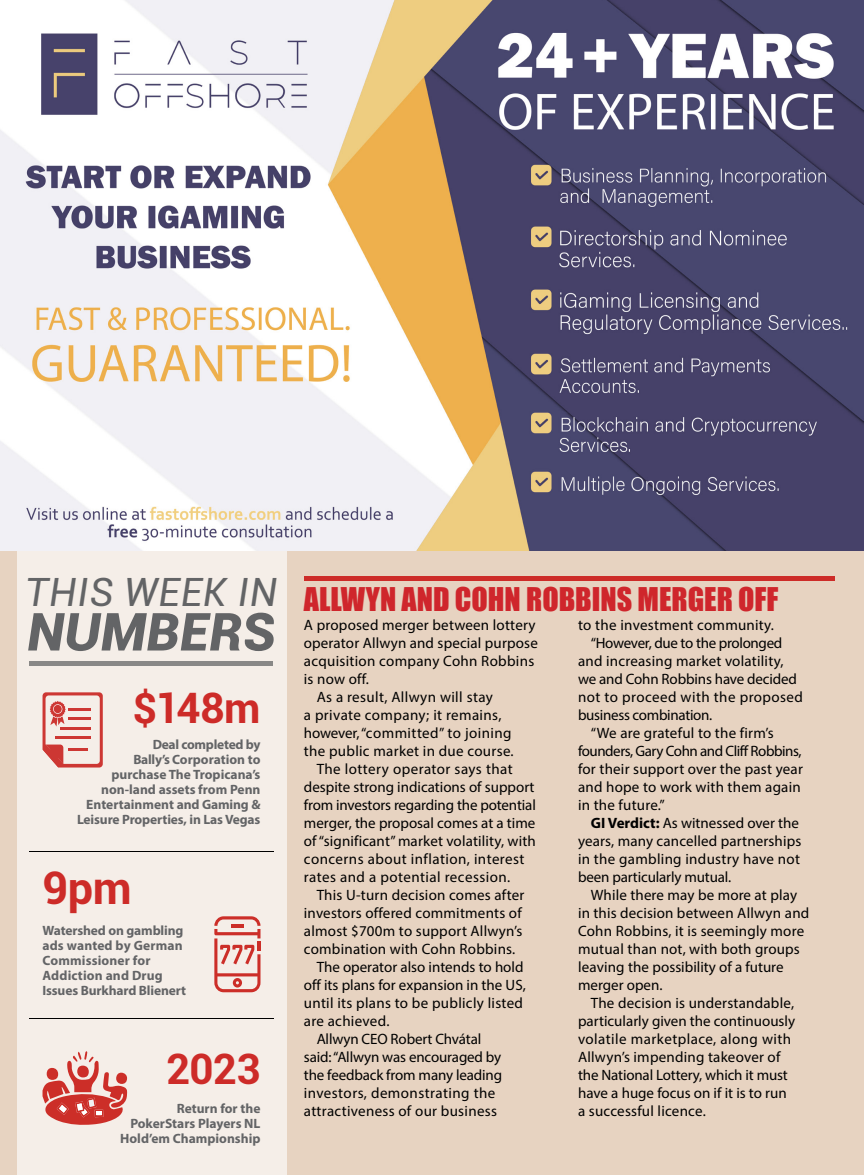
<style>
.page{position:relative;width:864px;height:1175px;background:#fff}
.page>*{position:absolute;margin:0;border:0;box-sizing:border-box;transform-origin:0 0}
.t1{font:italic 900 52.5px "Roboto";color:#636466}
.t2{font:700 45px "Roboto";color:#cd2b28}
.t3{font:700 42px "Roboto";letter-spacing:-.015em;color:#cd2b28}
.t4{font:italic 39px "Roboto";letter-spacing:.02em;color:#636466}
.t5{font:30px "Impact";color:#cf262c}
.t6{font:15px "Myriad Pro";letter-spacing:.015em;color:#000}
.t7{font:15px "Myriad Pro";letter-spacing:-.01em;color:#000}
.t8{font:15px "Myriad Pro";letter-spacing:-.02em;color:#000}
.t9{font:15px "Myriad Pro";letter-spacing:-.03em;color:#000}
.t10{font:700 13.5px/15px "Myriad Pro";color:#636466;text-align:right}
.s1{font-weight:700}
</style>
<div class="page">
<div style="left:0;top:0;width:864px;height:1174px;background:#e7d3c1"></div>
<div style="left:17px;top:0;width:270px;height:1174px;background:#f5eee8"></div>
<img style="left:0;top:0;width:864px;height:550px">
<hr style="left:30px;top:851px;width:244px;height:1px;background:#000">
<hr style="left:30px;top:1018px;width:244px;height:1px;background:#000">
<hr style="left:304px;top:576px;width:530px;height:4px;background:#cd2b28">
<div style="left:29px;top:661px;width:244px;height:5px;background:#898887"></div>
<svg style="left:43px;top:692px;width:60px;height:75px"></svg>
<svg style="left:53px;top:704px;width:9px;height:10px"></svg>
<div style="left:54px;top:705px;width:8px;height:8px;background:#cd3733;border-radius:50%"></div>
<svg style="left:214px;top:916px;width:47px;height:76px"></svg>
<svg style="left:43px;top:1051px;width:84px;height:74px"></svg>
<h3 class="t4" style="left:25px;top:564px;width:253px">THIS WEEK IN</h3>
<h1 class="t1" style="left:27px;top:594px;width:249px">NUMBERS</h1>
<h3 class="t3" style="left:133px;top:678px;width:129px">$148m</h3>
<p class="t10" style="left:77px;top:737px;width:185px">Deal completed by<br>Bally’s Corporation to purchase The Tropicana’s non-land assets from Penn<br>Entertainment and Gaming &amp;<br>Leisure Properties, in Las Vegas</p>
<h2 class="t2" style="left:43px;top:856px;width:91px">9pm</h2>
<p class="t10" style="left:43px;top:922px;width:145px;text-align:left">Watershed on gambling ads wanted by German<br>Commissioner for<br>Addiction and Drug<br>Issues Burkhard Blienert</p>
<h3 class="t3" style="left:166px;top:1039px;width:96px">2023</h3>
<p class="t10" style="left:120px;top:1100px;width:142px">Return for the<br>PokerStars Players NL<br>Hold’em Championship</p>
<h3 class="t5" style="left:304px;top:576px;width:476px">ALLWYN AND COHN ROBBINS MERGER OFF</h3>
<p class="t6" style="left:304px;top:616px;width:233px">A proposed merger between lottery</p>
<p class="t6" style="left:304px;top:634px;width:235px">operator Allwyn and special purpose</p>
<p class="t6" style="left:304px;top:652px;width:232px">acquisition company Cohn Robbins</p>
<p class="t6" style="left:304px;top:670px;width:67px">is now off.</p>
<p class="t6" style="left:317px;top:688px;width:178px">As a result, Allwyn will stay</p>
<p class="t6" style="left:304px;top:706px;width:199px">a private company; it remains,</p>
<p class="t6" style="left:304px;top:724px;width:209px">however, “committed” to joining</p>
<p class="t6" style="left:304px;top:742px;width:211px">the public market in due course.</p>
<p class="t6" style="left:317px;top:760px;width:198px">The lottery operator says that</p>
<p class="t6" style="left:304px;top:778px;width:232px">despite strong indications of support</p>
<p class="t7" style="left:304px;top:796px;width:233px">from investors regarding the potential</p>
<p class="t6" style="left:304px;top:814px;width:233px">merger, the proposal comes at a time</p>
<p class="t6" style="left:304px;top:832px;width:234px">of “significant” market volatility, with</p>
<p class="t6" style="left:304px;top:850px;width:222px">concerns about inflation, interest</p>
<p class="t6" style="left:304px;top:868px;width:208px">rates and a potential recession.</p>
<p class="t6" style="left:317px;top:886px;width:209px">This U-turn decision comes after</p>
<p class="t6" style="left:304px;top:904px;width:219px">investors offered commitments of</p>
<p class="t6" style="left:304px;top:922px;width:220px">almost $700m to support Allwyn’s</p>
<p class="t6" style="left:304px;top:940px;width:213px">combination with Cohn Robbins.</p>
<p class="t6" style="left:317px;top:958px;width:208px">The operator also intends to hold</p>
<p class="t6" style="left:304px;top:976px;width:223px">off its plans for expansion in the US,</p>
<p class="t6" style="left:304px;top:994px;width:221px">until its plans to be publicly listed</p>
<p class="t6" style="left:304px;top:1012px;width:87px">are achieved.</p>
<p class="t7" style="left:317px;top:1030px;width:166px">Allwyn CEO Robert Chvátal</p>
<p class="t7" style="left:304px;top:1048px;width:199px">said: “Allwyn was encouraged by</p>
<p class="t7" style="left:304px;top:1066px;width:200px">the feedback from many leading</p>
<p class="t6" style="left:304px;top:1084px;width:193px">investors, demonstrating the</p>
<p class="t6" style="left:304px;top:1102px;width:195px">attractiveness of our business</p>
<p class="t6" style="left:578px;top:616px;width:197px">to the investment community.</p>
<p class="t8" style="left:591px;top:634px;width:193px">“However, due to the prolonged</p>
<p class="t6" style="left:578px;top:652px;width:207px">and increasing market volatility,</p>
<p class="t7" style="left:578px;top:670px;width:220px">we and Cohn Robbins have decided</p>
<p class="t6" style="left:578px;top:688px;width:226px">not to proceed with the proposed</p>
<p class="t8" style="left:578px;top:706px;width:136px">business combination.</p>
<p class="t6" style="left:591px;top:724px;width:184px">“We are grateful to the firm’s</p>
<p class="t9" style="left:578px;top:742px;width:225px">founders, Gary Cohn and Cliff Robbins,</p>
<p class="t6" style="left:578px;top:760px;width:226px">for their support over the past year</p>
<p class="t6" style="left:578px;top:778px;width:224px">and hope to work with them again</p>
<p class="t6" style="left:578px;top:796px;width:88px">in the future.”</p>
<p class="t6" style="left:591px;top:814px;width:210px"><span class="s1">GI Verdict:</span> As witnessed over the</p>
<p class="t6" style="left:578px;top:832px;width:225px">years, many cancelled partnerships</p>
<p class="t6" style="left:578px;top:850px;width:223px">in the gambling industry have not</p>
<p class="t7" style="left:578px;top:868px;width:155px">been particularly mutual.</p>
<p class="t6" style="left:591px;top:886px;width:208px">While there may be more at play</p>
<p class="t6" style="left:578px;top:904px;width:233px">in this decision between Allwyn and</p>
<p class="t6" style="left:578px;top:922px;width:228px">Cohn Robbins, it is seemingly more</p>
<p class="t6" style="left:578px;top:940px;width:223px">mutual than not, with both groups</p>
<p class="t6" style="left:578px;top:958px;width:207px">leaving the possibility of a future</p>
<p class="t6" style="left:578px;top:976px;width:86px">merger open.</p>
<p class="t6" style="left:591px;top:994px;width:205px">The decision is understandable,</p>
<p class="t6" style="left:578px;top:1012px;width:219px">particularly given the continuously</p>
<p class="t6" style="left:578px;top:1030px;width:215px">volatile marketplace, along with</p>
<p class="t6" style="left:578px;top:1048px;width:204px">Allwyn’s impending takeover of</p>
<p class="t7" style="left:578px;top:1066px;width:211px">the National Lottery, which it must</p>
<p class="t6" style="left:578px;top:1084px;width:210px">have a huge focus on if it is to run</p>
<p class="t6" style="left:578px;top:1102px;width:129px">a successful licence.</p>
</div>
